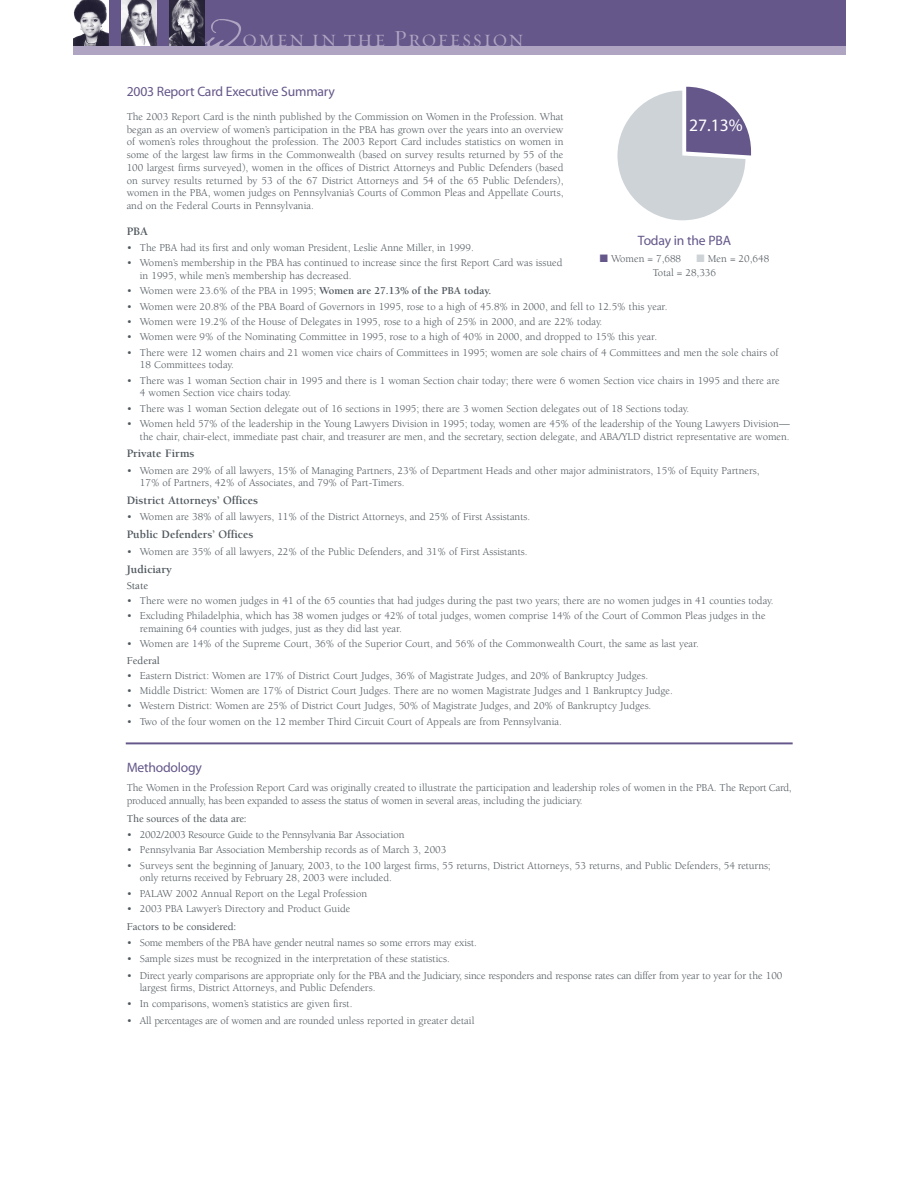
<style>
.page{position:relative;width:918px;height:1188px;background:#fff}
.page>*{position:absolute;margin:0;border:0;box-sizing:border-box;transform-origin:0 0}
.t1{font:58.5px "P22 Cezanne";color:#afa5c2}
.t2{font:23.4px "Requiem Display HTF Small Caps";letter-spacing:.06em;color:#afa5c2}
.t3{font:17.55px "Myriad";color:#fff}
.t4{font:13.65px "Myriad";letter-spacing:-.015em;color:#65578a}
.t5{font:700 11.7px "Berkeley";color:#4f575d}
.t6{font:10.8px/12.6px "Berkeley";color:#4f575d}
.t7{font:10.8px "Berkeley";letter-spacing:-.02em;color:#4f575d}
.t8{font:500 10.8px "Berkeley";letter-spacing:-.01em;color:#4f575d}
.s1{font-weight:700}
.s2{color:#65578a}
.s3{color:#ced3d7}
</style>
<div class="page">
<div style="left:73px;top:0;width:772px;height:46px;background:#65578a"></div>
<div style="left:73px;top:46px;width:772px;height:9px;background:#afa5c2"></div>
<svg style="left:617px;top:87px;width:134px;height:133px"></svg>
<img style="left:73px;top:0;width:35px;height:46px">
<img style="left:121px;top:0;width:35px;height:46px">
<img style="left:170px;top:0;width:35px;height:46px">
<hr style="left:126px;top:742px;width:667px;height:2px;background:#65578a">
<h1 class="t1" style="left:206px;top:-8px;width:33px">w</h1>
<h2 class="t2" style="left:242px;top:25px;width:283px">omen in the Profession</h2>
<p class="t4" style="left:127px;top:86px;width:210px">2003 Report Card Executive Summary</p>
<p class="t6" style="left:127px;top:111px;width:438px;text-align:justify">The 2003 Report Card is the ninth published by the Commission on Women in the Profession. What began as an overview of women’s participation in the PBA has grown over the years into an overview of women’s roles throughout the profession. The 2003 Report Card includes statistics on women in some of the largest law firms in the Commonwealth (based on survey results returned by 55 of the 100 largest firms surveyed), women in the offices of District Attorneys and Public Defenders (based on survey results returned by 53 of the 67 District Attorneys and 54 of the 65 Public Defenders), women in the PBA, women judges on Pennsylvania’s Courts of Common Pleas and Appellate Courts, and on the Federal Courts in Pennsylvania.</p>
<h3 class="t3" style="left:689px;top:119px;width:55px">27.13%</h3>
<p class="t5" style="left:127px;top:227px;width:23px">PBA</p>
<p class="t6" style="left:127px;top:242px;width:349px">• The PBA had its first and only woman President, Leslie Anne Miller, in 1999.</p>
<p class="t6" style="left:140px;top:258px;width:424px;text-indent:-13px">• Women’s membership in the PBA has continued to increase since the first Report Card was issued in 1995, while men’s membership has decreased.</p>
<p class="t6" style="left:127px;top:286px;width:366px">• Women were 23.6% of the PBA in 1995; <span class="s1">Women are 27.13% of the PBA today.</span></p>
<p class="t6" style="left:127px;top:301px;width:542px">• Women were 20.8% of the PBA Board of Governors in 1995, rose to a high of 45.8% in 2000, and fell to 12.5% this year.</p>
<p class="t6" style="left:127px;top:316px;width:477px">• Women were 19.2% of the House of Delegates in 1995, rose to a high of 25% in 2000, and are 22% today.</p>
<p class="t6" style="left:127px;top:332px;width:532px">• Women were 9% of the Nominating Committee in 1995, rose to a high of 40% in 2000, and dropped to 15% this year.</p>
<p class="t6" style="left:140px;top:347px;width:640px;text-indent:-13px">• There were 12 women chairs and 21 women vice chairs of Committees in 1995; women are sole chairs of 4 Committees and men the sole chairs of<br>18 Committees today.</p>
<p class="t6" style="left:140px;top:375px;width:641px;text-indent:-13px">• There was 1 woman Section chair in 1995 and there is 1 woman Section chair today; there were 6 women Section vice chairs in 1995 and there are<br>4 women Section vice chairs today.</p>
<p class="t6" style="left:127px;top:403px;width:564px">• There was 1 woman Section delegate out of 16 sections in 1995; there are 3 women Section delegates out of 18 Sections today.</p>
<p class="t6" style="left:127px;top:418px;width:665px;text-align:right">• Women held 57% of the leadership in the Young Lawyers Division in 1995; today, women are 45% of the leadership of the Young Lawyers Division— the chair, chair-elect, immediate past chair, and treasurer are men, and the secretary, section delegate, and ABA/YLD district representative are women.</p>
<p class="t5" style="left:127px;top:449px;width:69px">Private Firms</p>
<p class="t6" style="left:140px;top:465px;width:621px;text-indent:-13px">• Women are 29% of all lawyers, 15% of Managing Partners, 23% of Department Heads and other major administrators, 15% of Equity Partners,<br>17% of Partners, 42% of Associates, and 79% of Part-Timers.</p>
<p class="t5" style="left:127px;top:496px;width:133px">District Attorneys’ Offices</p>
<p class="t6" style="left:127px;top:512px;width:405px">• Women are 38% of all lawyers, 11% of the District Attorneys, and 25% of First Assistants.</p>
<p class="t5" style="left:127px;top:530px;width:128px">Public Defenders’ Offices</p>
<p class="t6" style="left:127px;top:546px;width:402px">• Women are 35% of all lawyers, 22% of the Public Defenders, and 31% of First Assistants.</p>
<p class="t5" style="left:127px;top:564px;width:47px">Judiciary</p>
<p class="t8" style="left:127px;top:581px;width:23px">State</p>
<p class="t6" style="left:127px;top:595px;width:648px">• There were no women judges in 41 of the 65 counties that had judges during the past two years; there are no women judges in 41 counties today.</p>
<p class="t6" style="left:140px;top:611px;width:627px;text-indent:-13px">• Excluding Philadelphia, which has 38 women judges or 42% of total judges, women comprise 14% of the Court of Common Pleas judges in the remaining 64 counties with judges, just as they did last year.</p>
<p class="t6" style="left:127px;top:639px;width:574px">• Women are 14% of the Supreme Court, 36% of the Superior Court, and 56% of the Commonwealth Court, the same as last year.</p>
<p class="t8" style="left:127px;top:656px;width:35px">Federal</p>
<p class="t6" style="left:127px;top:670px;width:523px">• Eastern District: Women are 17% of District Court Judges, 36% of Magistrate Judges, and 20% of Bankruptcy Judges.</p>
<p class="t6" style="left:127px;top:685px;width:548px">• Middle District: Women are 17% of District Court Judges. There are no women Magistrate Judges and 1 Bankruptcy Judge.</p>
<p class="t6" style="left:127px;top:701px;width:526px">• Western District: Women are 25% of District Court Judges, 50% of Magistrate Judges, and 20% of Bankruptcy Judges.</p>
<p class="t6" style="left:127px;top:716px;width:437px">• Two of the four women on the 12 member Third Circuit Court of Appeals are from Pennsylvania.</p>
<p class="t4" style="left:638px;top:235px;width:95px">Today in the PBA</p>
<p class="t6" style="left:600px;top:254px;width:83px"><span class="s2">■</span> Women = 7,688</p>
<p class="t6" style="left:653px;top:253px;width:118px;line-height:13.5px;text-indent:44px"><span class="s3">■</span> Men = 20,648<br>Total = 28,336</p>
<p class="t4" style="left:127px;top:762px;width:77px">Methodology</p>
<p class="t6" style="left:127px;top:783px;width:666px">The Women in the Profession Report Card was originally created to illustrate the participation and leadership roles of women in the PBA. The Report Card, produced annually, has been expanded to assess the status of women in several areas, including the judiciary.</p>
<p class="t8" style="left:127px;top:814px;width:122px">The sources of the data are:</p>
<p class="t7" style="left:127px;top:831px;width:279px">• 2002/2003 Resource Guide to the Pennsylvania Bar Association</p>
<p class="t6" style="left:127px;top:845px;width:321px">• Pennsylvania Bar Association Membership records as of March 3, 2003</p>
<p class="t6" style="left:140px;top:860px;width:632px;text-indent:-13px">• Surveys sent the beginning of January, 2003, to the 100 largest firms, 55 returns, District Attorneys, 53 returns, and Public Defenders, 54 returns; only returns received by February 28, 2003 were included.</p>
<p class="t6" style="left:127px;top:888px;width:242px">• PALAW 2002 Annual Report on the Legal Profession</p>
<p class="t6" style="left:127px;top:903px;width:225px">• 2003 PBA Lawyer’s Directory and Product Guide</p>
<p class="t8" style="left:127px;top:922px;width:111px">Factors to be considered:</p>
<p class="t7" style="left:127px;top:939px;width:352px">• Some members of the PBA have gender neutral names so some errors may exist.</p>
<p class="t6" style="left:127px;top:954px;width:325px">• Sample sizes must be recognized in the interpretation of these statistics.</p>
<p class="t6" style="left:140px;top:970px;width:644px;text-indent:-13px">• Direct yearly comparisons are appropriate only for the PBA and the Judiciary, since responders and response rates can differ from year to year for the 100 largest firms, District Attorneys, and Public Defenders.</p>
<p class="t6" style="left:127px;top:999px;width:227px">• In comparisons, women’s statistics are given first.</p>
<p class="t6" style="left:127px;top:1015px;width:349px">• All percentages are of women and are rounded unless reported in greater detail</p>
</div>
